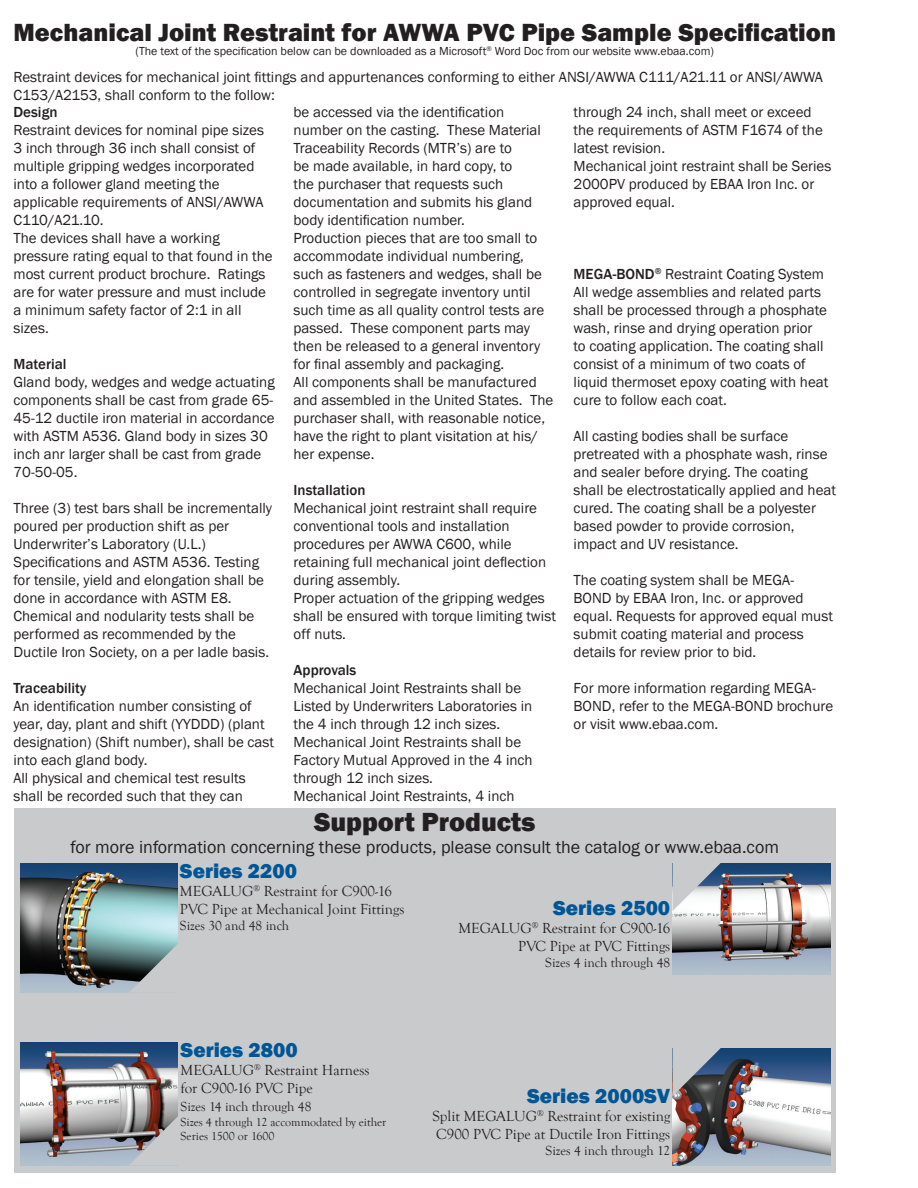
<style>
.page{position:relative;width:918px;height:1188px;background:#fff}
.page>*{position:absolute;margin:0;border:0;box-sizing:border-box;transform-origin:0 0}
.t1{font:800 27px "Franklin Gothic";color:#231f20}
.t2{font:800 25.5px "Franklin Gothic";color:#231f20}
.t3{font:800 21px "Franklin Gothic";color:#005595}
.t4{font:18px "Franklin Gothic";color:#231f20}
.t5{font:15px/18px "Franklin Gothic";color:#231f20}
.t6{font:15px/18px "Goudy Old Style T";color:#231f20}
.t7{font:500 15px "Franklin Gothic";color:#231f20}
.t8{font:13.5px "Goudy Old Style T";color:#231f20}
.t9{font:12px "Franklin Gothic";color:#231f20}
.t10{font:12px/14.4px "Goudy Old Style T";color:#231f20}
.s1{font-weight:500}
</style>
<div class="page">
<div style="left:14px;top:808px;width:821px;height:365px;background:#c9cacc"></div>
<img style="left:673px;top:1048px;width:157px;height:117px">
<img style="left:20px;top:863px;width:158px;height:129px">
<img style="left:20px;top:1043px;width:158px;height:122px">
<img style="left:673px;top:863px;width:157px;height:111px">
<svg style="left:129px;top:1115px;width:49px;height:50px"></svg>
<svg style="left:129px;top:942px;width:49px;height:50px"></svg>
<svg style="left:672px;top:863px;width:51px;height:48px"></svg>
<svg style="left:672px;top:1048px;width:51px;height:48px"></svg>
<h2 class="t2" style="left:14px;top:16px;width:824px">Mechanical Joint Restraint for AWWA PVC Pipe Sample Specification</h2>
<p class="t9" style="left:135px;top:44px;width:580px">(The text of the specification below can be downloaded as a Microsoft<sup>®</sup> Word Doc from our website www.ebaa.com)</p>
<p class="t5" style="left:14px;top:68px;width:811px">Restraint devices for mechanical joint fittings and appurtenances conforming to either ANSI/AWWA C111/A21.11 or ANSI/AWWA<br>C153/A2153, shall conform to the follow:</p>
<p class="t7" style="left:14px;top:103px;width:46px">Design</p>
<p class="t5" style="left:14px;top:122px;width:261px">Restraint devices for nominal pipe sizes 3 inch through 36 inch shall consist of multiple gripping wedges incorporated into a follower gland meeting the applicable requirements of ANSI/AWWA C110/A21.10.<br>The devices shall have a working pressure rating equal to that found in the most current product brochure. Ratings are for water pressure and must include a minimum safety factor of 2:1 in all sizes.</p>
<p class="t7" style="left:14px;top:355px;width:55px">Material</p>
<p class="t5" style="left:14px;top:374px;width:263px">Gland body, wedges and wedge actuating components shall be cast from grade 65- 45-12 ductile iron material in accordance with ASTM A536. Gland body in sizes 30 inch anr larger shall be cast from grade 70-50-05.</p>
<p class="t5" style="left:14px;top:500px;width:260px">Three (3) test bars shall be incrementally poured per production shift as per Underwriter’s Laboratory (U.L.)<br>Specifications and ASTM A536. Testing for tensile, yield and elongation shall be done in accordance with ASTM E8.<br>Chemical and nodularity tests shall be performed as recommended by the Ductile Iron Society, on a per ladle basis.</p>
<p class="t7" style="left:14px;top:679px;width:75px">Traceability</p>
<p class="t5" style="left:14px;top:698px;width:262px">An identification number consisting of year, day, plant and shift (YYDDD) (plant designation) (Shift number), shall be cast into each gland body.<br>All physical and chemical test results shall be recorded such that they can</p>
<p class="t5" style="left:294px;top:104px;width:261px">be accessed via the identification number on the casting. These Material Traceability Records (MTR’s) are to<br>be made available, in hard copy, to<br>the purchaser that requests such documentation and submits his gland body identification number.<br>Production pieces that are too small to accommodate individual numbering, such as fasteners and wedges, shall be controlled in segregate inventory until such time as all quality control tests are passed. These component parts may then be released to a general inventory for final assembly and packaging.<br>All components shall be manufactured and assembled in the United States. The purchaser shall, with reasonable notice, have the right to plant visitation at his/ her expense.</p>
<p class="t7" style="left:294px;top:481px;width:73px">Installation</p>
<p class="t5" style="left:294px;top:500px;width:264px">Mechanical joint restraint shall require conventional tools and installation procedures per AWWA C600, while retaining full mechanical joint deflection during assembly.<br>Proper actuation of the gripping wedges shall be ensured with torque limiting twist off nuts.</p>
<p class="t7" style="left:294px;top:661px;width:64px">Approvals</p>
<p class="t5" style="left:294px;top:680px;width:241px">Mechanical Joint Restraints shall be Listed by Underwriters Laboratories in the 4 inch through 12 inch sizes.<br>Mechanical Joint Restraints shall be Factory Mutual Approved in the 4 inch through 12 inch sizes.<br>Mechanical Joint Restraints, 4 inch</p>
<p class="t5" style="left:574px;top:104px;width:259px">through 24 inch, shall meet or exceed the requirements of ASTM F1674 of the latest revision.<br>Mechanical joint restraint shall be Series<br>2000PV produced by EBAA Iron Inc. or approved equal.</p>
<p class="t5" style="left:574px;top:266px;width:256px"><span class="s1">MEGA-BOND</span><sup>®</sup> Restraint Coating System All wedge assemblies and related parts shall be processed through a phosphate wash, rinse and drying operation prior to coating application. The coating shall consist of a minimum of two coats of liquid thermoset epoxy coating with heat cure to follow each coat.</p>
<p class="t5" style="left:574px;top:428px;width:264px">All casting bodies shall be surface pretreated with a phosphate wash, rinse and sealer before drying. The coating shall be electrostatically applied and heat cured. The coating shall be a polyester based powder to provide corrosion, impact and UV resistance.</p>
<p class="t5" style="left:574px;top:572px;width:261px">The coating system shall be MEGA-BOND by EBAA Iron, Inc. or approved equal. Requests for approved equal must submit coating material and process details for review prior to bid.</p>
<p class="t5" style="left:574px;top:680px;width:261px">For more information regarding MEGA-<br>BOND, refer to the MEGA-BOND brochure or visit www.ebaa.com.</p>
<h1 class="t1" style="left:314px;top:805px;width:223px">Support Products</h1>
<p class="t4" style="left:71px;top:836px;width:710px">for more information concerning these products, please consult the catalog or www.ebaa.com</p>
<h3 class="t3" style="left:180px;top:857px;width:119px">Series 2200</h3>
<p class="t6" style="left:180px;top:883px;width:226px">MEGALUG<sup>®</sup> Restraint for C900-16<br>PVC Pipe at Mechanical Joint Fittings</p>
<p class="t8" style="left:180px;top:919px;width:111px">Sizes 30 and 48 inch</p>
<h3 class="t3" style="left:553px;top:895px;width:119px">Series 2500</h3>
<p class="t6" style="left:458px;top:920px;width:214px;text-align:right">MEGALUG<sup>®</sup> Restraint for C900-16<br>PVC Pipe at PVC Fittings</p>
<p class="t8" style="left:545px;top:956px;width:127px">Sizes 4 inch through 48</p>
<h3 class="t3" style="left:181px;top:1037px;width:119px">Series 2800</h3>
<p class="t6" style="left:181px;top:1062px;width:191px">MEGALUG<sup>®</sup> Restraint Harness for C900-16 PVC Pipe</p>
<p class="t8" style="left:181px;top:1100px;width:132px">Sizes 14 inch through 48</p>
<p class="t10" style="left:181px;top:1115px;width:207px">Sizes 4 through 12 accommodated by either<br>Series 1500 or 1600</p>
<h3 class="t3" style="left:527px;top:1082px;width:145px">Series 2000SV</h3>
<p class="t6" style="left:432px;top:1107px;width:239px">Split MEGALUG<sup>®</sup> Restraint for existing<br>C900 PVC Pipe at Ductile Iron Fittings</p>
<p class="t8" style="left:546px;top:1143px;width:126px">Sizes 4 inch through 12</p>
</div>
